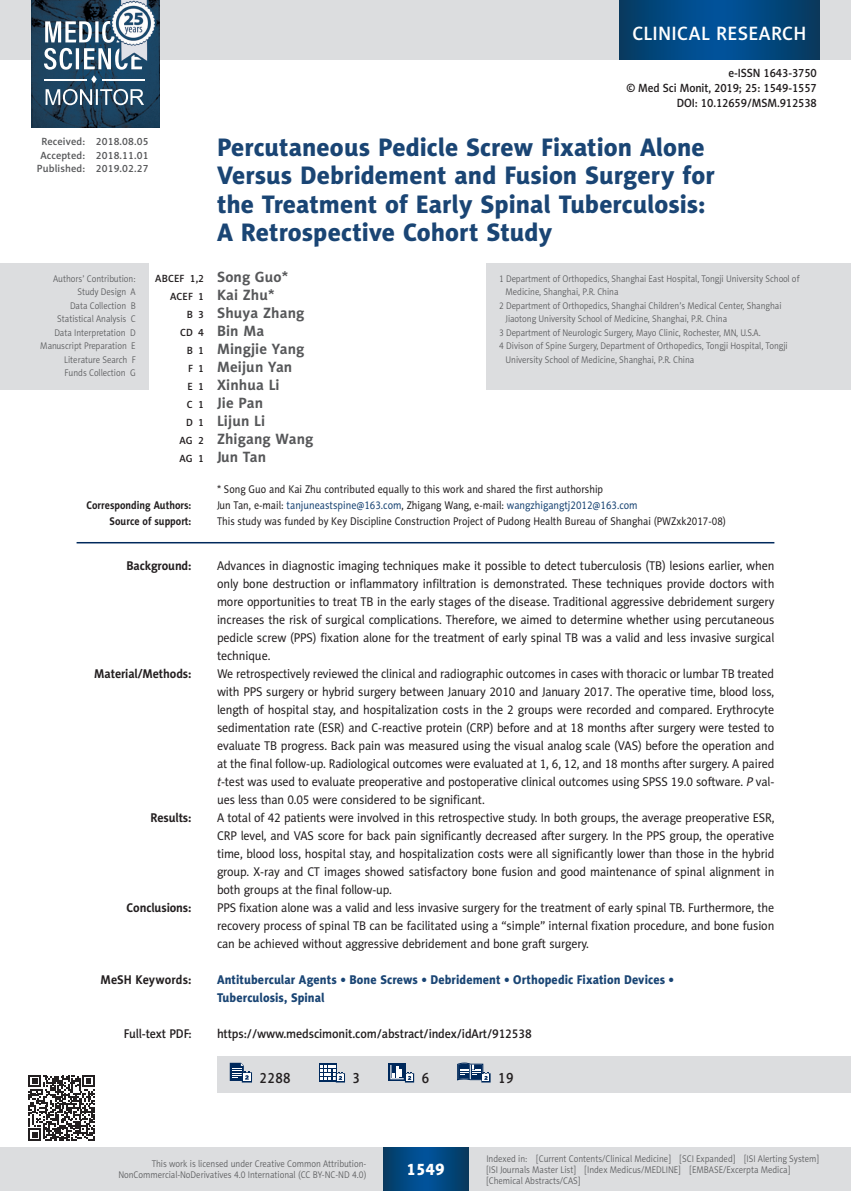
<style>
.page{position:relative;width:851px;height:1191px;background:#fff}
.page>*{position:absolute;margin:0;border:0;box-sizing:border-box;transform-origin:0 0}
.MSM_Tytul{font:25.5px/28.5px "Naomi Sans EFN Heavy";color:#1a4574}
.t1{font:19.5px "Naomi Sans EFN Medium";letter-spacing:.015em;color:#fff}
.t2{font:16.5px "Naomi Sans EFN Heavy";color:#fff}
.MSM_Autorzy{font:700 15px "Naomi Sans EFN";letter-spacing:.01em;color:#57585a}
.MSM_dane{font:15px "Naomi Sans EFN Medium";letter-spacing:.03em;color:#231f20;scale:.9 1}
.MSM_Summary_body{font:12.75px/18px "Naomi Sans EFN";letter-spacing:-.01em;color:#231f20;text-align:justify;scale:.95 1}
.MSM_keywords{font:12.75px/18px "Naomi Sans EFN Heavy";letter-spacing:.005em;color:#1a4574;scale:.95 1}
.MSM_full_text_pdf{font:12.75px "Naomi Sans EFN Medium";letter-spacing:-.01em;color:#231f20;scale:.95 1}
.MSM_Summary_body-2{font:700 12.75px "Naomi Sans EFN";letter-spacing:-.01em;color:#231f20;scale:.95 1}
.MSM_keywords-2{font:700 12.75px "Naomi Sans EFN";letter-spacing:.005em;color:#231f20;scale:.95 1}
.MSM_full_text_pdf-2{font:12px "Naomi Sans EFN Medium";letter-spacing:-.01em;color:#231f20;scale:.95 1}
.MSM_Support{font:11.25px "Naomi Sans EFN";color:#231f20;scale:.9 1}
.MSM_Adres{font:11.25px "Naomi Sans EFN";color:#1a4574;scale:.9 1}
.MSM_Adres-2{font:11.25px "Naomi Sans EFN";color:#231f20;scale:.9 1}
.MSM_Adres-3{font:700 11.25px "Naomi Sans EFN";color:#231f20;scale:.9 1}
.MSM_Support-2{font:700 11.25px "Naomi Sans EFN";color:#231f20;scale:.9 1}
.t3{font:10.5px "Naomi Sans EFN Medium";letter-spacing:.01em;color:#57585a}
.MSM_Autorzy-2{font:10.5px "Naomi Sans EFN Medium";letter-spacing:.01em;color:#231f20}
.MSM_Afiliacja{font:9.75px/13.5px "Naomi Sans EFN Light";color:#57585a;scale:.9 1}
.s1{font-family:"Naomi Sans EFN";font-weight:700;font-size:15px;color:#57585a}
.s2{font-family:"Naomi Sans EFN Medium";font-weight:400;font-size:10.5px;color:#231f20}
.s3{color:#231f20}
.s4{font-style:italic}
</style>
<div class="page">
<div style="left:217px;top:1056px;width:633px;height:36px;background:#dcdddf"></div>
<svg style="left:230px;top:1062px;width:22px;height:20px"></svg>
<div style="left:319px;top:1063px;width:17px;height:18px;background:#00295c"></div>
<svg style="left:320px;top:1064px;width:25px;height:18px"></svg>
<div style="left:388px;top:1063px;width:18px;height:18px;background:#00295c"></div>
<svg style="left:390px;top:1065px;width:24px;height:17px"></svg>
<svg style="left:457px;top:1062px;width:33px;height:20px"></svg>
<hr style="left:77px;top:542px;width:697px;height:1px;background:#00295c">
<div style="left:0;top:264px;width:148px;height:126px;background:#dcdddf"></div>
<div style="left:486px;top:264px;width:364px;height:126px;background:#dcdddf"></div>
<svg style="left:28px;top:1075px;width:67px;height:66px"></svg>
<div style="left:0;top:1148px;width:850px;height:43px;background:#dcdddf"></div>
<svg style="left:383px;top:1147px;width:85px;height:43px;background:#02477e"></svg>
<div style="left:0;top:0;width:850px;height:60px;background:#dcdddf"></div>
<svg style="left:619px;top:0;width:200px;height:60px;background:#02477e"></svg>
<img style="left:32px;top:0;width:127px;height:128px">
<img style="left:44px;top:21px;width:100px;height:49px">
<img style="left:45px;top:79px;width:41px;height:1px">
<img style="left:103px;top:79px;width:41px;height:1px">
<svg style="left:91px;top:75px;width:6px;height:8px"></svg>
<img style="left:46px;top:89px;width:98px;height:16px">
<h2 class="t1" style="left:632px;top:22px;width:175px">CLINICAL RESEARCH</h2>
<p class="MSM_full_text_pdf-2" style="left:728px;top:66px;width:95px">e-ISSN 1643-3750</p>
<p class="MSM_full_text_pdf-2" style="left:626px;top:81px;width:202px">© Med Sci Monit, 2019; 25: 1549-1557</p>
<p class="MSM_full_text_pdf-2" style="left:676px;top:96px;width:149px">DOI: 10.12659/MSM.912538</p>
<p class="MSM_Tytul" style="left:217px;top:132px;width:499px">Percutaneous Pedicle Screw Fixation Alone Versus Debridement and Fusion Surgery for the Treatment of Early Spinal Tuberculosis:<br>A Retrospective Cohort Study</p>
<p class="MSM_Autorzy-2" style="left:155px;top:272px;width:135px">ABCEF 1,2 <span class="s1">Song Guo*</span></p>
<p class="MSM_Autorzy" style="left:170px;top:286px;width:106px"><span class="s2">ACEF 1</span> Kai Zhu*</p>
<p class="MSM_Autorzy" style="left:187px;top:304px;width:119px"><span class="s2">B 3</span> Shuya Zhang</p>
<p class="MSM_Autorzy" style="left:180px;top:322px;width:86px"><span class="s2">CD 4</span> Bin Ma</p>
<p class="MSM_Autorzy" style="left:187px;top:340px;width:119px"><span class="s2">B 1</span> Mingjie Yang</p>
<p class="MSM_Autorzy" style="left:188px;top:358px;width:106px"><span class="s2">F 1</span> Meijun Yan</p>
<p class="MSM_Autorzy" style="left:187px;top:376px;width:94px"><span class="s2">E 1</span> Xinhua Li</p>
<p class="MSM_Autorzy" style="left:187px;top:394px;width:78px"><span class="s2">C 1</span> Jie Pan</p>
<p class="MSM_Autorzy" style="left:186px;top:412px;width:81px"><span class="s2">D 1</span> Lijun Li</p>
<p class="MSM_Autorzy" style="left:179px;top:430px;width:135px"><span class="s2">AG 2</span> Zhigang Wang</p>
<p class="MSM_Autorzy" style="left:179px;top:448px;width:88px"><span class="s2">AG 1</span> Jun Tan</p>
<p class="MSM_Adres-2" style="left:217px;top:483px;width:430px">* Song Guo and Kai Zhu contributed equally to this work and shared the first authorship</p>
<p class="MSM_Adres-3" style="left:86px;top:499px;width:118px">Corresponding Authors:</p>
<p class="MSM_Adres" style="left:217px;top:499px;width:469px"><span class="s3">Jun Tan, e-mail:</span> tanjuneastspine@163.com<span class="s3">, Zhigang Wang, e-mail:</span> wangzhigangtj2012@163.com</p>
<p class="MSM_Support-2" style="left:110px;top:514px;width:92px">Source of support:</p>
<p class="MSM_Support" style="left:217px;top:514px;width:567px">This study was funded by Key Discipline Construction Project of Pudong Health Bureau of Shanghai (PWZxk2017-08)</p>
<p class="MSM_Summary_body-2" style="left:126px;top:558px;width:70px">Background:</p>
<p class="MSM_Summary_body" style="left:217px;top:557px;width:588px">Advances in diagnostic imaging techniques make it possible to detect tuberculosis (TB) lesions earlier, when only bone destruction or inflammatory infiltration is demonstrated. These techniques provide doctors with more opportunities to treat TB in the early stages of the disease. Traditional aggressive debridement surgery increases the risk of surgical complications. Therefore, we aimed to determine whether using percutaneous pedicle screw (PPS) fixation alone for the treatment of early spinal TB was a valid and less invasive surgical technique.</p>
<p class="MSM_Summary_body-2" style="left:94px;top:666px;width:104px">Material/Methods:</p>
<p class="MSM_Summary_body" style="left:217px;top:665px;width:588px">We retrospectively reviewed the clinical and radiographic outcomes in cases with thoracic or lumbar TB treated with PPS surgery or hybrid surgery between January 2010 and January 2017. The operative time, blood loss, length of hospital stay, and hospitalization costs in the 2 groups were recorded and compared. Erythrocyte sedimentation rate (ESR) and C-reactive protein (CRP) before and at 18 months after surgery were tested to evaluate TB progress. Back pain was measured using the visual analog scale (VAS) before the operation and at the final follow-up. Radiological outcomes were evaluated at 1, 6, 12, and 18 months after surgery. A paired <span class="s4">t</span>-test was used to evaluate preoperative and postoperative clinical outcomes using SPSS 19.0 software. <span class="s4">P</span> val&shy;ues less than 0.05 were considered to be significant.</p>
<p class="MSM_Summary_body-2" style="left:150px;top:810px;width:45px">Results:</p>
<p class="MSM_Summary_body" style="left:217px;top:809px;width:588px">A total of 42 patients were involved in this retrospective study. In both groups, the average preoperative ESR, CRP level, and VAS score for back pain significantly decreased after surgery. In the PPS group, the operative time, blood loss, hospital stay, and hospitalization costs were all significantly lower than those in the hybrid group. X-ray and CT images showed satisfactory bone fusion and good maintenance of spinal alignment in both groups at the final follow-up.</p>
<p class="MSM_Summary_body-2" style="left:127px;top:900px;width:70px">Conclusions:</p>
<p class="MSM_Summary_body" style="left:217px;top:899px;width:588px">PPS fixation alone was a valid and less invasive surgery for the treatment of early spinal TB. Furthermore, the recovery process of spinal TB can be facilitated using a “simple” internal fixation procedure, and bone fusion can be achieved without aggressive debridement and bone graft surgery.</p>
<p class="MSM_keywords-2" style="left:100px;top:972px;width:97px">MeSH Keywords:</p>
<p class="MSM_keywords" style="left:217px;top:970px;width:482px">Antitubercular Agents • Bone Screws • Debridement • Orthopedic Fixation Devices •<br>Tuberculosis, Spinal</p>
<p class="MSM_full_text_pdf" style="left:124px;top:1026px;width:73px">Full-text PDF:</p>
<p class="MSM_full_text_pdf" style="left:217px;top:1026px;width:333px">https://www.medscimonit.com/abstract/index/idArt/912538</p>
<p class="t3" style="left:41px;top:136px;width:109px">Received: 2018.08.05</p>
<p class="t3" style="left:40px;top:149px;width:110px">Accepted: 2018.11.01</p>
<p class="t3" style="left:37px;top:163px;width:113px">Published: 2019.02.27</p>
<p class="MSM_Afiliacja" style="left:53px;top:272px;width:93px">Authors’ Contribution:</p>
<p class="MSM_Afiliacja" style="left:77px;top:285px;width:66px">Study Design A</p>
<p class="MSM_Afiliacja" style="left:70px;top:299px;width:74px">Data Collection B</p>
<p class="MSM_Afiliacja" style="left:57px;top:312px;width:89px">Statistical Analysis C</p>
<p class="MSM_Afiliacja" style="left:54px;top:326px;width:92px">Data Interpretation D</p>
<p class="MSM_Afiliacja" style="left:40px;top:339px;width:107px">Manuscript Preparation E</p>
<p class="MSM_Afiliacja" style="left:64px;top:353px;width:81px">Literature Search F</p>
<p class="MSM_Afiliacja" style="left:65px;top:366px;width:80px">Funds Collection G</p>
<p class="MSM_Afiliacja" style="left:505px;top:272px;width:328px;text-indent:-6px">1 Department of Orthopedics, Shanghai East Hospital, Tongji University School of<br>Medicine, Shanghai, P.R. China</p>
<p class="MSM_Afiliacja" style="left:505px;top:299px;width:308px;text-indent:-6px">2 Department of Orthopedics, Shanghai Children’s Medical Center, Shanghai<br>Jiaotong University School of Medicine, Shanghai, P.R. China</p>
<p class="MSM_Afiliacja" style="left:499px;top:326px;width:292px">3 Department of Neurologic Surgery, Mayo Clinic, Rochester, MN, U.S.A.</p>
<p class="MSM_Afiliacja" style="left:505px;top:339px;width:315px;text-indent:-6px">4 Divison of Spine Surgery, Department of Orthopedics, Tongji Hospital, Tongji<br>University School of Medicine, Shanghai, P.R. China</p>
<p class="MSM_dane" style="left:259px;top:1068px;width:36px">2288</p>
<p class="MSM_dane" style="left:352px;top:1068px;width:10px">3</p>
<p class="MSM_dane" style="left:421px;top:1068px;width:10px">6</p>
<p class="MSM_dane" style="left:498px;top:1068px;width:19px">19</p>
<p class="MSM_Afiliacja" style="left:118px;top:1158px;width:277px;line-height:11.2px;text-align:right">This work is licensed under Creative Common Attribution-<br>NonCommercial-NoDerivatives 4.0 International (CC BY-NC-ND 4.0)</p>
<p class="t2" style="left:406px;top:1159px;width:40px">1549</p>
<p class="MSM_Afiliacja" style="left:486px;top:1152px;width:371px;line-height:11.2px">Indexed in: [Current Contents/Clinical Medicine] [SCI Expanded] [ISI Alerting System] [ISI Journals Master List] [Index Medicus/MEDLINE] [EMBASE/Excerpta Medica] [Chemical Abstracts/CAS]</p>
</div>
